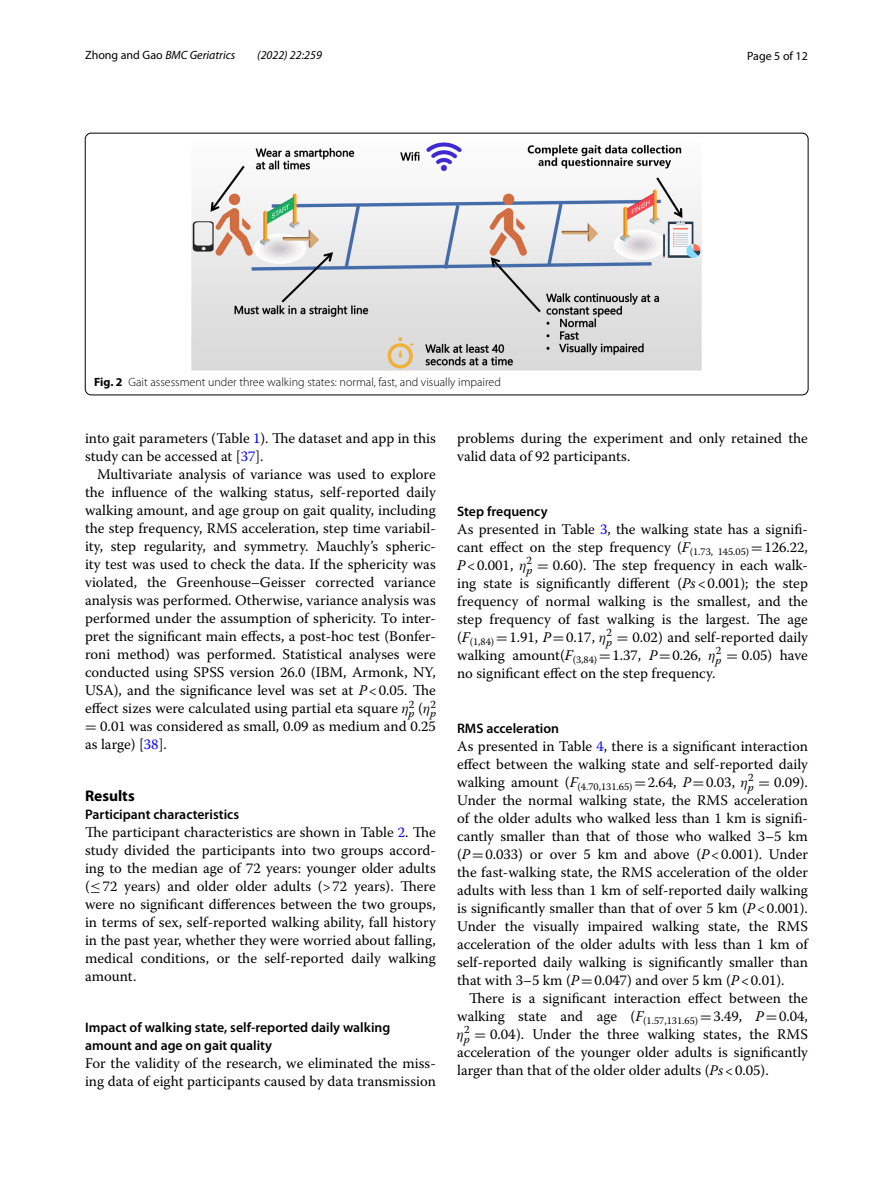
<style>
.page{position:relative;width:893px;height:1187px;background:#fff}
.page>*{position:absolute;margin:0;border:0;box-sizing:border-box;transform-origin:0 0}
.t1{font:700 15.45px "Myriad Pro";color:#000}
.t2{font:14.7px/18px "Warnock Pro";color:#000;text-align:justify}
.t3{font:14.7px "Warnock Pro Regular 5";color:#000}
.t4{font:14.7px "MTMI7";color:#000}
.t5{font:600 13.8px/18px "Myriad Pro";color:#000}
.t6{font:300 12px "Myriad Pro";color:#000}
.t7{font:italic 12px "Myriad Pro";color:#000}
.t8{font:12px "Myriad Pro";color:#000}
.t9{font:11.25px "Warnock Pro It 7";color:#000}
.t10{font:11.25px "Warnock Pro It 8";color:#000}
.s1{font-style:normal}
.s2{font-weight:700}
.s3{color:#00f}
.s4{font-family:"Warnock Pro It 5"}
.s5{font-family:"MTMI8"}
.s6{font-family:"MTSY"}
.s7{font-family:"MTMI3"}
.s8{font-family:"MTSYN3"}
.s9{font-family:"Warnock Pro Regular 2"}
.s10{font-family:"MTMI4"}
.s11{font-family:"MTSYN4"}
.s12{font-family:"Warnock Pro Regular 3"}
.s13{font-family:"MTMI5"}
.s14{font-family:"MTSYN5"}
.s15{font-family:"Warnock Pro Regular 4"}
.s16{font-family:"MTMI6"}
.s17{font-family:"MTSYN6"}
.s18{font-family:"Warnock Pro"}
.s19{font-family:"MTSYN7"}
.s20{font-family:"Warnock Pro Regular 6"}
</style>
<div class="page">
<img style="left:191px;top:142px;width:511px;height:228px">
<div style="left:85px;top:133px;width:723px;height:262px;border:1px solid #000;border-radius:6px"></div>
<p class="t7" style="left:85px;top:48px;width:152px"><span class="s1">Zhong and Gao</span> BMC Geriatrics</p>
<p class="t7" style="left:257px;top:48px;width:66px">(2022) 22:259</p>
<p class="t8" style="left:747px;top:48px;width:62px">Page 5 of 12</p>
<p class="t6" style="left:94px;top:375px;width:408px"><span class="s2">Fig. 2</span> Gait assessment under three walking states: normal, fast, and visually impaired</p>
<p class="t2" style="left:85px;top:429px;width:352px">into gait parameters (Table <span class="s3">1</span>). The dataset and app in this study can be accessed at [<span class="s3">37</span>].</p>
<p class="t2" style="left:85px;top:465px;width:352px;text-indent:12px">Multivariate analysis of variance was used to explore the influence of the walking status, self-reported daily walking amount, and age group on gait quality, including the step frequency, RMS acceleration, step time variabil&shy;ity, step regularity, and symmetry. Mauchly’s spheric&shy;ity test was used to check the data. If the sphericity was violated, the Greenhouse–Geisser corrected variance analysis was performed. Otherwise, variance analysis was performed under the assumption of sphericity. To inter&shy;pret the significant main effects, a post-hoc test (Bonfer&shy;roni method) was performed. Statistical analyses were conducted using SPSS version 26.0 (IBM, Armonk, NY, USA), and the significance level was set at <span class="s4">P</span>&lt;0.05. The effect sizes were calculated using partial eta square <span class="s5">η</span><sup>2</sup></p>
<p class="t9" style="left:409px;top:709px;width:29px">p <sup>(</sup><sup>η</sup><sup>2</sup></p>
<p class="t10" style="left:430px;top:709px;width:7px">p</p>
<p class="t2" style="left:85px;top:717px;width:352px"><span class="s6">=</span> 0.01 was considered as small, 0.09 as medium and 0.25 as large) [<span class="s3">38</span>].</p>
<p class="t1" style="left:85px;top:785px;width:51px">Results</p>
<p class="t5" style="left:85px;top:804px;width:156px">Participant characteristics</p>
<p class="t2" style="left:85px;top:822px;width:352px">The participant characteristics are shown in Table <span class="s3">2</span>. The study divided the participants into two groups accord&shy;ing to the median age of 72 years: younger older adults (<span class="s6">≤</span>72 years) and older older adults (&gt;72 years). There were no significant differences between the two groups, in terms of sex, self-reported walking ability, fall history in the past year, whether they were worried about falling, medical conditions, or the self-reported daily walking amount.</p>
<p class="t5" style="left:85px;top:1018px;width:307px">Impact of walking state, self‑reported daily walking amount and age on gait quality</p>
<p class="t2" style="left:85px;top:1054px;width:352px">For the validity of the research, we eliminated the miss&shy;ing data of eight participants caused by data transmission</p>
<p class="t2" style="left:457px;top:429px;width:352px">problems during the experiment and only retained the valid data of 92 participants.</p>
<p class="t5" style="left:457px;top:501px;width:92px">Step frequency</p>
<p class="t2" style="left:457px;top:519px;width:352px">As presented in Table <span class="s3">3</span>, the walking state has a signifi&shy;cant effect on the step frequency (<span class="s4">F</span><sub>(1.73,</sub> <sub>145.05)</sub> <span class="s6">=</span>126.22, <span class="s4">P</span>&lt;0.001, <span class="s7">η</span><sup>2</sup></p>
<p class="t2" style="left:457px;top:555px;width:352px;text-indent:69px"><sub>p</sub> <span class="s8">=</span> <span class="s9">0.60</span>). The step frequency in each walk&shy;ing state is significantly different (<span class="s4">Ps</span>&lt;0.001); the step frequency of normal walking is the smallest, and the step frequency of fast walking is the largest. The age (<span class="s4">F</span><sub>(1,84)</sub> <span class="s6">=</span>1.91, <span class="s4">P</span><span class="s6">=</span>0.17, <span class="s10">η</span><sup>2</sup></p>
<p class="t2" style="left:457px;top:627px;width:352px;text-indent:149px"><sub>p</sub> <span class="s11">=</span> <span class="s12">0.02</span>) and self-reported daily walking amount(<span class="s4">F</span><sub>(3,84)</sub> <span class="s6">=</span>1.37, <span class="s4">P</span><span class="s6">=</span>0.26, <span class="s13">η</span><sup>2</sup></p>
<p class="t2" style="left:716px;top:645px;width:94px"><sub>p</sub> <span class="s14">=</span> <span class="s15">0.05</span>) have</p>
<p class="t2" style="left:457px;top:663px;width:260px">no significant effect on the step frequency.</p>
<p class="t5" style="left:457px;top:718px;width:103px">RMS acceleration</p>
<p class="t2" style="left:457px;top:736px;width:352px">As presented in Table <span class="s3">4</span>, there is a significant interaction effect between the walking state and self-reported daily walking amount (<span class="s4">F</span><sub>(4.70,131.65)</sub> <span class="s6">=</span>2.64, <span class="s4">P</span><span class="s6">=</span>0.03, <span class="s16">η</span><sup>2</sup></p>
<p class="t3" style="left:748px;top:772px;width:62px"><sub>p</sub> <span class="s17">=</span> 0.09<span class="s18">).</span></p>
<p class="t2" style="left:457px;top:790px;width:352px">Under the normal walking state, the RMS acceleration of the older adults who walked less than 1 km is signifi&shy;cantly smaller than that of those who walked 3–5 km (<span class="s4">P</span><span class="s6">=</span>0.033) or over 5 km and above (<span class="s4">P</span>&lt;0.001). Under the fast-walking state, the RMS acceleration of the older adults with less than 1 km of self-reported daily walking is significantly smaller than that of over 5 km (<span class="s4">P</span>&lt;0.001).<br>Under the visually impaired walking state, the RMS acceleration of the older adults with less than 1 km of self-reported daily walking is significantly smaller than that with 3–5 km (<span class="s4">P</span><span class="s6">=</span>0.047) and over 5 km (<span class="s4">P</span>&lt;0.01).</p>
<p class="t2" style="left:457px;top:988px;width:352px;text-align:right">There is a significant interaction effect between the walking state and age (<span class="s4">F</span><sub>(1.57,131.65)</sub> <span class="s6">=</span>3.49, <span class="s4">P</span><span class="s6">=</span>0.04,</p>
<p class="t4" style="left:456px;top:1028px;width:15px">η<sup>2</sup></p>
<p class="t2" style="left:457px;top:1024px;width:352px;text-indent:7px"><sub>p</sub> <span class="s19">=</span> <span class="s20">0.04</span>). Under the three walking states, the RMS acceleration of the younger older adults is significantly larger than that of the older older adults (<span class="s4">Ps</span>&lt;0.05).</p>
</div>
